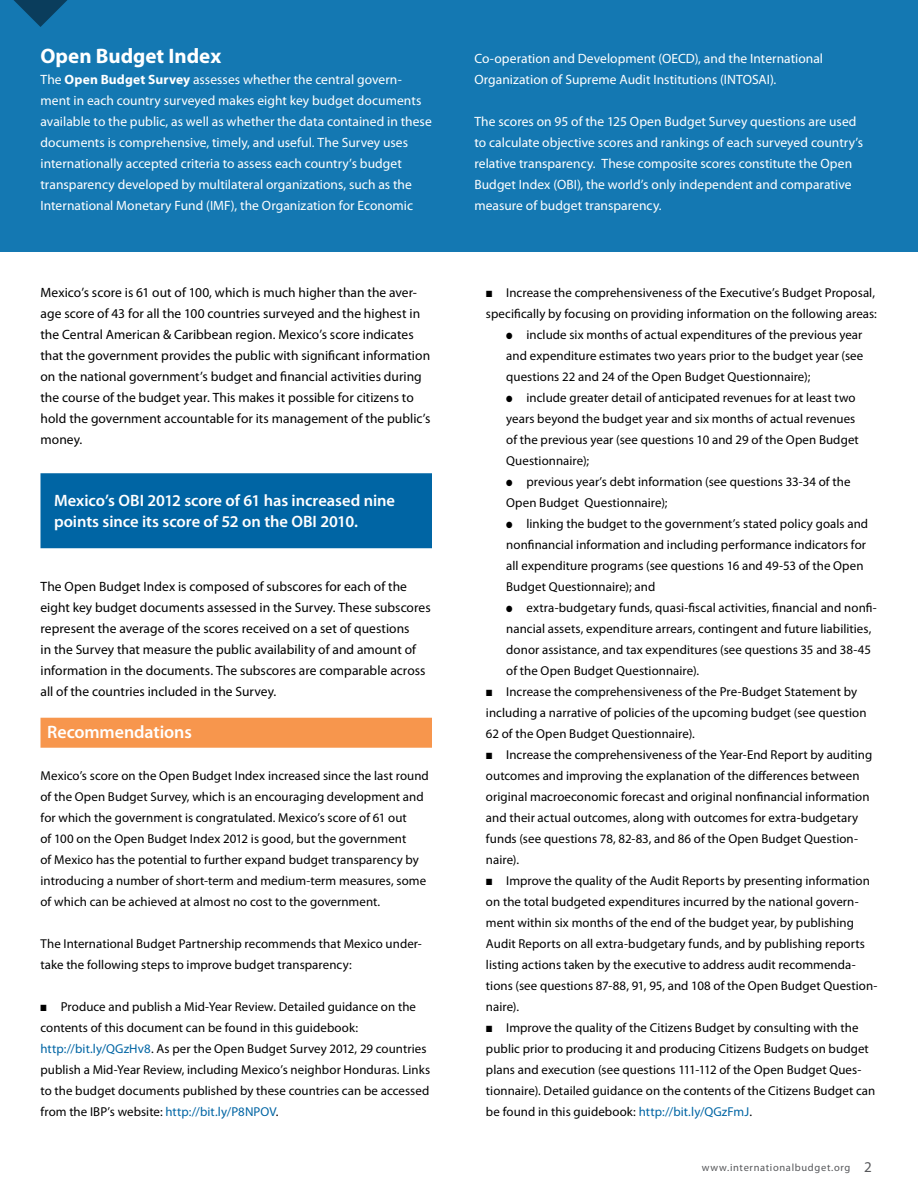
<style>
.page{position:relative;width:918px;height:1188px;background:#fff}
.page>*{position:absolute;margin:0;border:0;box-sizing:border-box;transform-origin:0 0}
.t1{font:700 21px "Myriad Pro";color:#fff}
.t2{font:600 18px "Myriad Pro";letter-spacing:-.005em;color:#fff}
.t3{font:600 16.5px/21px "Myriad Pro";color:#fff}
.t4{font:13.5px/21px "Myriad Pro";letter-spacing:.005em;color:#fff}
.t5{font:13.5px/21px "Myriad Pro";letter-spacing:.005em;color:#000}
.t6{font:12.9px/21px "Myriad Pro";letter-spacing:.005em;color:#000}
.t7{font:10.5px "Myriad Pro";letter-spacing:.065em;color:#57585b}
.t8{font:9px "Zapf Dingbats ITC";color:#000;scale:.9 1}
.s1{font-weight:700}
.s2{color:#0065a4}
.s3{font-size:15px}
</style>
<div class="page">
<div style="left:0;top:0;width:918px;height:252px;background:#1478b2"></div>
<div style="left:41px;top:473px;width:391px;height:75px;background:#0065a4"></div>
<div style="left:41px;top:718px;width:391px;height:30px;background:#f7964d"></div>
<svg style="left:14px;top:0;width:54px;height:27px"></svg>
<h1 class="t1" style="left:40px;top:48px;width:182px">Open Budget Index</h1>
<p class="t4" style="left:40px;top:70px;width:393px">The <span class="s1">Open Budget Survey</span> assesses whether the central govern&shy;ment in each country surveyed makes eight key budget documents available to the public, as well as whether the data contained in these documents is comprehensive, timely, and useful. The Survey uses internationally accepted criteria to assess each country’s budget transparency developed by multilateral organizations, such as the International Monetary Fund (IMF), the Organization for Economic</p>
<p class="t5" style="left:40px;top:283px;width:392px">Mexico’s score is 61 out of 100, which is much higher than the aver&shy;age score of 43 for all the 100 countries surveyed and the highest in the Central American &amp; Caribbean region. Mexico’s score indicates that the government provides the public with significant information on the national government’s budget and financial activities during the course of the budget year. This makes it possible for citizens to hold the government accountable for its management of the public’s money.</p>
<p class="t3" style="left:54px;top:491px;width:343px">Mexico’s OBI 2012 score of 61 has increased nine points since its score of 52 on the OBI 2010.</p>
<p class="t5" style="left:40px;top:577px;width:392px">The Open Budget Index is composed of subscores for each of the eight key budget documents assessed in the Survey. These subscores represent the average of the scores received on a set of questions<br>in the Survey that measure the public availability of and amount of information in the documents. The subscores are comparable across all of the countries included in the Survey.</p>
<h2 class="t2" style="left:47px;top:725px;width:146px">Recommendations</h2>
<p class="t6" style="left:40px;top:766px;width:390px">Mexico’s score on the Open Budget Index increased since the last round of the Open Budget Survey, which is an encouraging development and for which the government is congratulated. Mexico’s score of 61 out<br>of 100 on the Open Budget Index 2012 is good, but the government<br>of Mexico has the potential to further expand budget transparency by introducing a number of short-term and medium-term measures, some of which can be achieved at almost no cost to the government.</p>
<p class="t6" style="left:40px;top:934px;width:383px">The International Budget Partnership recommends that Mexico under&shy;take the following steps to improve budget transparency:</p>
<p class="t8" style="left:47px;top:1004px;width:4px">■</p>
<p class="t6" style="left:40px;top:997px;width:391px">■ Produce and publish a Mid-Year Review. Detailed guidance on the contents of this document can be found in this guidebook: <span class="s2">http://bit.ly/QGzHv8</span>. As per the Open Budget Survey 2012, 29 countries publish a Mid-Year Review, including Mexico’s neighbor Honduras. Links to the budget documents published by these countries can be accessed from the IBP’s website: <span class="s2">http://bit.ly/P8NPOV</span>.</p>
<p class="t4" style="left:474px;top:49px;width:350px">Co-operation and Development (OECD), and the International<br>Organization of Supreme Audit Institutions (INTOSAI).</p>
<p class="t4" style="left:474px;top:112px;width:390px">The scores on 95 of the 125 Open Budget Survey questions are used to calculate objective scores and rankings of each surveyed country’s relative transparency. These composite scores constitute the Open Budget Index (OBI), the world’s only independent and comparative measure of budget transparency.</p>
<p class="t6" style="left:486px;top:283px;width:392px">■ Increase the comprehensiveness of the Executive’s Budget Proposal, specifically by focusing on providing information on the following areas:</p>
<p class="t6" style="left:506px;top:325px;width:359px;text-align:justify">● include six months of actual expenditures of the previous year and expenditure estimates two years prior to the budget year (see questions 22 and 24 of the Open Budget Questionnaire);</p>
<p class="t6" style="left:506px;top:388px;width:354px">● include greater detail of anticipated revenues for at least two years beyond the budget year and six months of actual revenues of the previous year (see questions 10 and 29 of the Open Budget Questionnaire);</p>
<p class="t6" style="left:506px;top:472px;width:346px">● previous year’s debt information (see questions 33-34 of the<br>Open Budget Questionnaire);</p>
<p class="t6" style="left:506px;top:514px;width:364px">● linking the budget to the government’s stated policy goals and nonfinancial information and including performance indicators for all expenditure programs (see questions 16 and 49-53 of the Open Budget Questionnaire); and</p>
<p class="t6" style="left:506px;top:598px;width:372px">● extra-budgetary funds, quasi-fiscal activities, financial and nonfi&shy;nancial assets, expenditure arrears, contingent and future liabilities, donor assistance, and tax expenditures (see questions 35 and 38-45 of the Open Budget Questionnaire).</p>
<p class="t8" style="left:492px;top:689px;width:4px">■</p>
<p class="t8" style="left:492px;top:290px;width:4px">■</p>
<p class="t6" style="left:486px;top:682px;width:382px">■ Increase the comprehensiveness of the Pre-Budget Statement by including a narrative of policies of the upcoming budget (see question<br>62 of the Open Budget Questionnaire).</p>
<p class="t8" style="left:492px;top:752px;width:4px">■</p>
<p class="t6" style="left:486px;top:745px;width:388px">■ Increase the comprehensiveness of the Year-End Report by auditing outcomes and improving the explanation of the differences between original macroeconomic forecast and original nonfinancial information and their actual outcomes, along with outcomes for extra-budgetary funds (see questions 78, 82-83, and 86 of the Open Budget Question&shy;naire).</p>
<p class="t8" style="left:492px;top:878px;width:4px">■</p>
<p class="t6" style="left:486px;top:871px;width:393px">■ Improve the quality of the Audit Reports by presenting information on the total budgeted expenditures incurred by the national govern&shy;ment within six months of the end of the budget year, by publishing Audit Reports on all extra-budgetary funds, and by publishing reports listing actions taken by the executive to address audit recommenda&shy;tions (see questions 87-88, 91, 95, and 108 of the Open Budget Question&shy;naire).</p>
<p class="t8" style="left:492px;top:1025px;width:4px">■</p>
<p class="t6" style="left:486px;top:1018px;width:391px">■ Improve the quality of the Citizens Budget by consulting with the public prior to producing it and producing Citizens Budgets on budget plans and execution (see questions 111-112 of the Open Budget Ques&shy;tionnaire). Detailed guidance on the contents of the Citizens Budget can be found in this guidebook: <span class="s2">http://bit.ly/QGzFmJ</span>.</p>
<p class="t7" style="left:702px;top:1164px;width:171px">www.internationalbudget.org <span class="s3">2</span></p>
</div>
